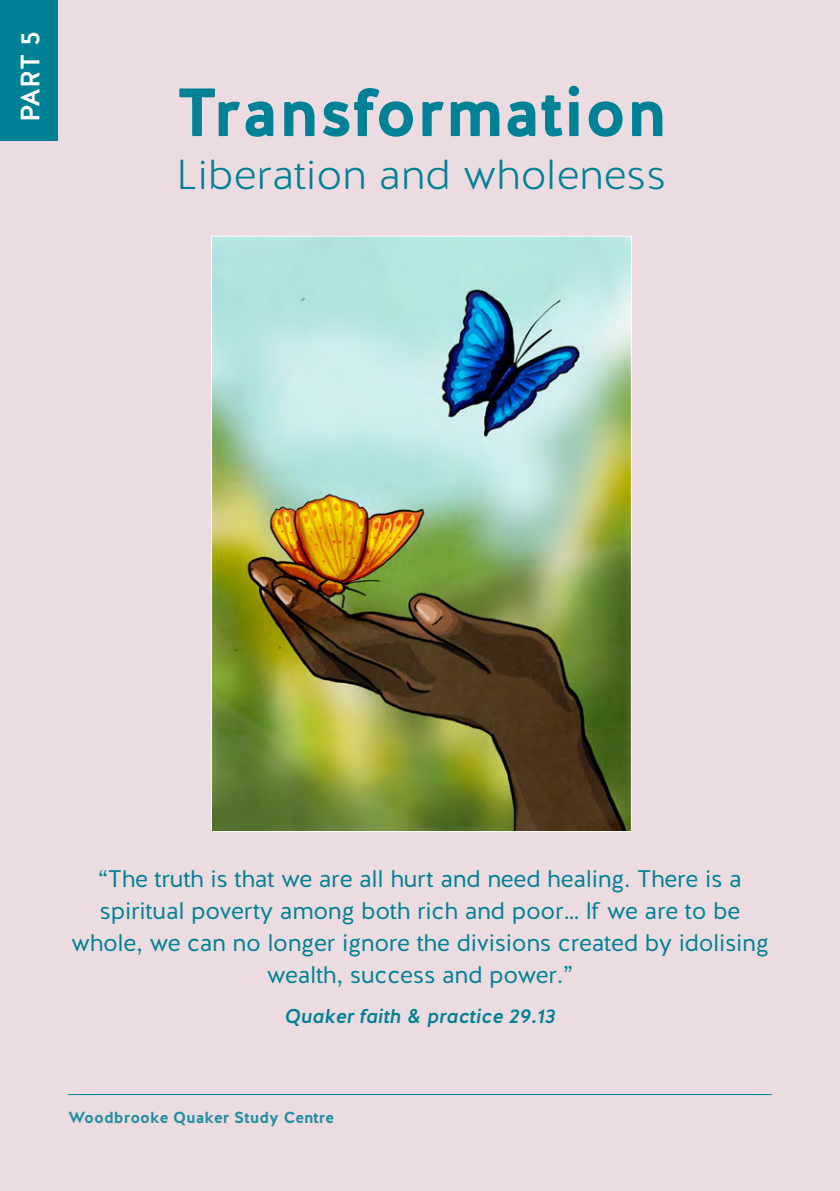
<style>
.page{position:relative;width:840px;height:1191px;background:#fff}
.page>*{position:absolute;margin:0;border:0;box-sizing:border-box;transform-origin:0 0}
.t1{font:700 68px "Halis R";color:#008195}
.t2{font:300 42px "Halis R";color:#008195}
.t3{font:500 26.6px "Halis R";color:#fff}
.Booking_Info{font:24px/32px "Halis R";letter-spacing:-.015em;color:#008195;text-align:center}
.Booking_Info-2{font:italic 500 20px "Halis GR";letter-spacing:-.01em;color:#008195}
.Body_Copy_Brochure{font:700 16px "Halis R";color:#258fa2}
</style>
<div class="page">
<div style="left:0;top:0;width:839px;height:1191px;background:#ecdce2"></div>
<div style="left:0;top:0;width:58px;height:140px;background:#008195"></div>
<img style="left:213px;top:238px;width:416px;height:592px">
<hr style="left:68px;top:1094px;width:703px;height:1px;background:#008195">
<p class="t3" style="left:13px;top:122px;width:92px;rotate:-90deg">PART 5</p>
<p class="t1" style="left:176px;top:68px;width:491px">Transformation</p>
<p class="t2" style="left:176px;top:148px;width:491px">Liberation and wholeness</p>
<p class="Booking_Info" style="left:71px;top:863px;width:699px">“The truth is that we are all hurt and need healing. There is a spiritual poverty among both rich and poor… If we are to be whole, we can no longer ignore the divisions created by idolising wealth, success and power.”</p>
<p class="Booking_Info-2" style="left:284px;top:1003px;width:272px">Quaker faith &amp; practice 29.13</p>
<p class="Body_Copy_Brochure" style="left:68px;top:1107px;width:267px">Woodbrooke Quaker Study Centre</p>
</div>
